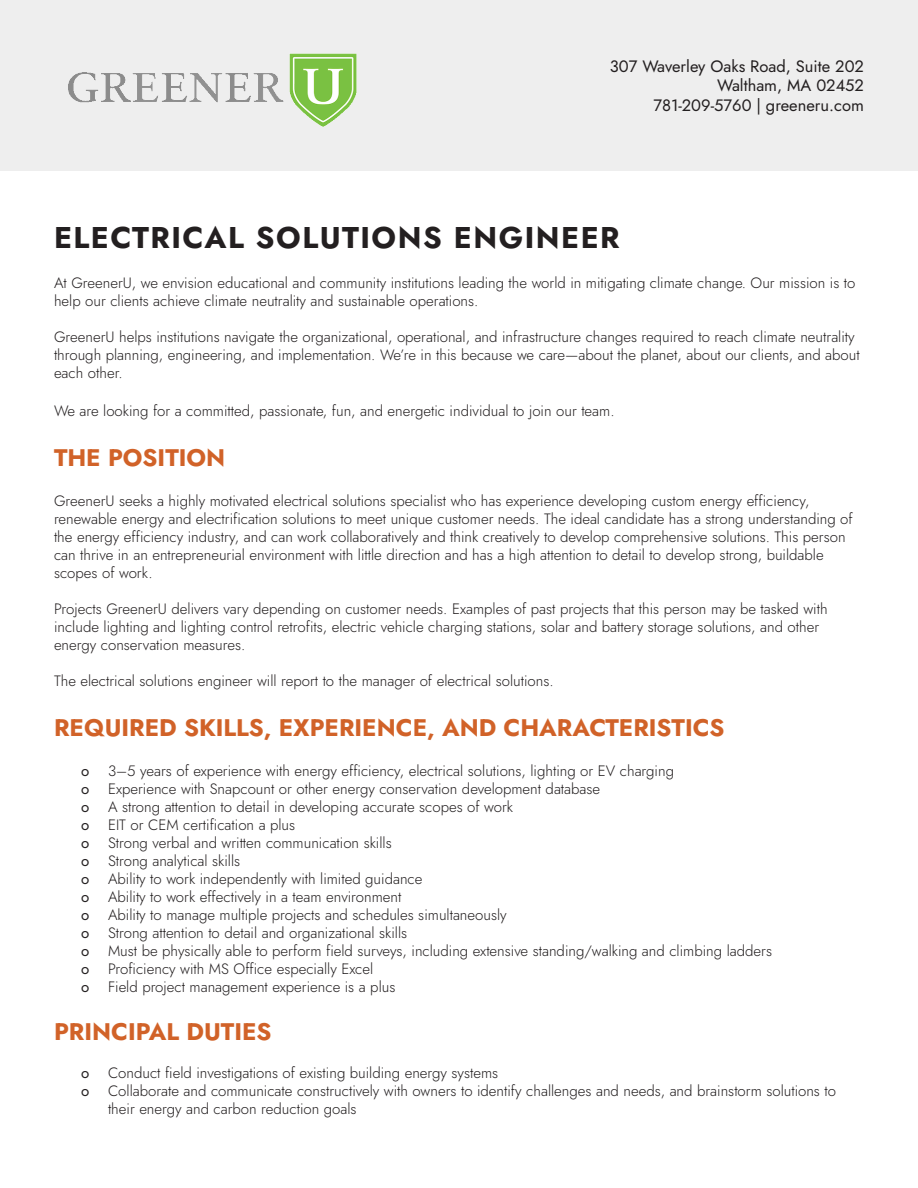
<style>
.page{position:relative;width:918px;height:1188px;background:#fff}
.page>*{position:absolute;margin:0;border:0;box-sizing:border-box;transform-origin:0 0}
.t1{font:700 30px "Jost";letter-spacing:.05em;color:#231f20}
.t2{font:700 24px "Jost";color:#d16228}
.t3{font:16.5px/19.8px "Jost";color:#231f20;text-align:right}
.t4{font:300 15px/18px "Jost";color:#231f20}
.t5{font:15px "Jost";color:#231f20}
</style>
<div class="page">
<div style="left:0;top:0;width:918px;height:171px;background:#eee"></div>
<img style="left:68px;top:53px;width:289px;height:74px">
<p class="t3" style="left:610px;top:57px;width:256px">307 Waverley Oaks Road, Suite 202<br>Waltham, MA 02452<br>781-209-5760 | greeneru.com</p>
<h1 class="t1" style="left:54px;top:224px;width:567px">ELECTRICAL SOLUTIONS ENGINEER</h1>
<p class="t4" style="left:54px;top:274px;width:803px">At GreenerU, we envision educational and community institutions leading the world in mitigating climate change. Our mission is to help our clients achieve climate neutrality and sustainable operations.</p>
<p class="t4" style="left:54px;top:328px;width:807px">GreenerU helps institutions navigate the organizational, operational, and infrastructure changes required to reach climate neutrality through planning, engineering, and implementation. We’re in this because we care—about the planet, about our clients, and about each other.</p>
<p class="t4" style="left:54px;top:402px;width:562px">We are looking for a committed, passionate, fun, and energetic individual to join our team.</p>
<h2 class="t2" style="left:54px;top:447px;width:173px">THE POSITION</h2>
<p class="t4" style="left:54px;top:492px;width:800px">GreenerU seeks a highly motivated electrical solutions specialist who has experience developing custom energy efficiency, renewable energy and electrification solutions to meet unique customer needs. The ideal candidate has a strong understanding of the energy efficiency industry, and can work collaboratively and think creatively to develop comprehensive solutions. This person can thrive in an entrepreneurial environment with little direction and has a high attention to detail to develop strong, buildable scopes of work.</p>
<p class="t4" style="left:54px;top:600px;width:775px">Projects GreenerU delivers vary depending on customer needs. Examples of past projects that this person may be tasked with include lighting and lighting control retrofits, electric vehicle charging stations, solar and battery storage solutions, and other energy conservation measures.</p>
<p class="t4" style="left:54px;top:672px;width:501px">The electrical solutions engineer will report to the manager of electrical solutions.</p>
<h2 class="t2" style="left:54px;top:717px;width:672px">REQUIRED SKILLS, EXPERIENCE, AND CHARACTERISTICS</h2>
<p class="t5" style="left:81px;top:763px;width:10px">o</p>
<p class="t4" style="left:108px;top:762px;width:568px">3–5 years of experience with energy efficiency, electrical solutions, lighting or EV charging</p>
<p class="t5" style="left:81px;top:781px;width:10px">o</p>
<p class="t4" style="left:108px;top:780px;width:494px">Experience with Snapcount or other energy conservation development database</p>
<p class="t5" style="left:81px;top:799px;width:10px">o</p>
<p class="t4" style="left:108px;top:798px;width:407px">A strong attention to detail in developing accurate scopes of work</p>
<p class="t5" style="left:81px;top:817px;width:10px">o</p>
<p class="t4" style="left:108px;top:816px;width:189px">EIT or CEM certification a plus</p>
<p class="t5" style="left:81px;top:835px;width:10px">o</p>
<p class="t4" style="left:108px;top:834px;width:285px">Strong verbal and written communication skills</p>
<p class="t5" style="left:81px;top:853px;width:10px">o</p>
<p class="t4" style="left:108px;top:852px;width:134px">Strong analytical skills</p>
<p class="t5" style="left:81px;top:871px;width:10px">o</p>
<p class="t4" style="left:108px;top:870px;width:316px">Ability to work independently with limited guidance</p>
<p class="t5" style="left:81px;top:889px;width:10px">o</p>
<p class="t4" style="left:108px;top:888px;width:295px">Ability to work effectively in a team environment</p>
<p class="t5" style="left:81px;top:907px;width:10px">o</p>
<p class="t4" style="left:108px;top:906px;width:400px">Ability to manage multiple projects and schedules simultaneously</p>
<p class="t5" style="left:81px;top:925px;width:10px">o</p>
<p class="t4" style="left:108px;top:924px;width:301px">Strong attention to detail and organizational skills</p>
<p class="t5" style="left:81px;top:943px;width:10px">o</p>
<p class="t4" style="left:108px;top:942px;width:666px">Must be physically able to perform field surveys, including extensive standing/walking and climbing ladders</p>
<p class="t5" style="left:81px;top:961px;width:10px">o</p>
<p class="t4" style="left:108px;top:960px;width:267px">Proficiency with MS Office especially Excel</p>
<p class="t5" style="left:81px;top:979px;width:10px">o</p>
<p class="t4" style="left:108px;top:978px;width:289px">Field project management experience is a plus</p>
<h2 class="t2" style="left:54px;top:1021px;width:219px">PRINCIPAL DUTIES</h2>
<p class="t5" style="left:81px;top:1066px;width:10px">o</p>
<p class="t4" style="left:108px;top:1065px;width:392px">Conduct field investigations of existing building energy systems</p>
<p class="t5" style="left:81px;top:1084px;width:10px">o</p>
<p class="t4" style="left:108px;top:1083px;width:730px">Collaborate and communicate constructively with owners to identify challenges and needs, and brainstorm solutions to their energy and carbon reduction goals</p>
</div>
